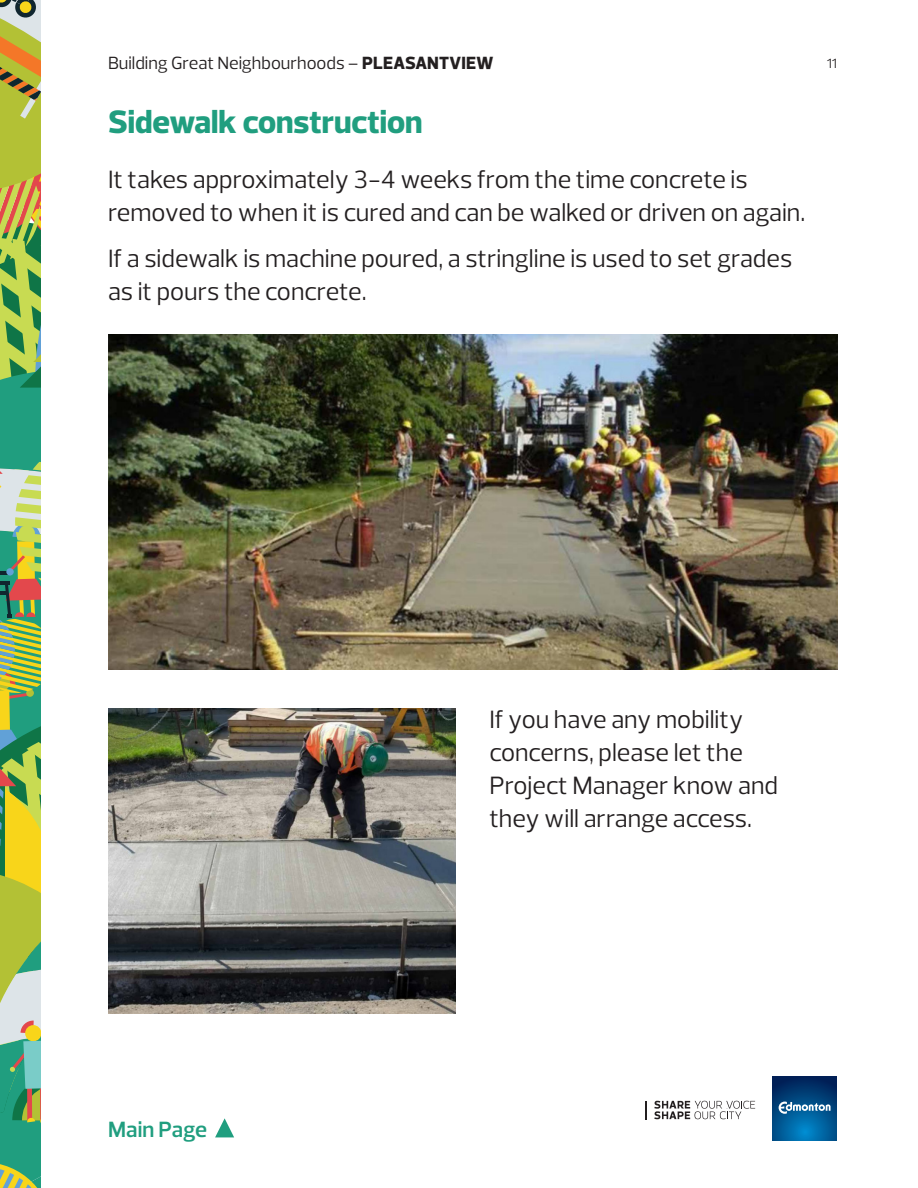
<style>
.page{position:relative;width:918px;height:1188px;background:#fff}
.page>*{position:absolute;margin:0;border:0;box-sizing:border-box;transform-origin:0 0}
.t1{font:800 33px "Prelo";color:#209e7f}
.t2{font:25.5px/33px "Prelo";color:#231f20}
.t3{font:600 22.5px "Prelo";color:#209e7f}
.t4{font:18px "Prelo";color:#231f20}
.t5{font:13.5px "Prelo";color:#231f20}
.s1{font-weight:800}
</style>
<div class="page">
<svg style="left:0;top:0;width:41px;height:1188px;background:#90b361"></svg>
<svg style="left:654px;top:1101px;width:101px;height:18px"></svg>
<svg style="left:645px;top:1101px;width:2px;height:18px"></svg>
<svg style="left:772px;top:1076px;width:65px;height:65px;background:#004a84"></svg>
<svg style="left:779px;top:1102px;width:52px;height:12px"></svg>
<svg style="left:215px;top:1118px;width:19px;height:19px"></svg>
<img style="left:108px;top:709px;width:348px;height:304px">
<img style="left:108px;top:335px;width:730px;height:335px">
<p class="t4" style="left:108px;top:51px;width:387px">Building Great Neighbourhoods – <span class="s1">PLEASANTVIEW</span></p>
<p class="t5" style="left:827px;top:55px;width:12px">11</p>
<p class="t1" style="left:108px;top:101px;width:316px">Sidewalk construction</p>
<p class="t2" style="left:108px;top:163px;width:699px">It takes approximately 3-4 weeks from the time concrete is removed to when it is cured and can be walked or driven on again.</p>
<p class="t2" style="left:108px;top:242px;width:686px">If a sidewalk is machine poured, a stringline is used to set grades as it pours the concrete.</p>
<p class="t3" style="left:108px;top:1116px;width:100px">Main Page</p>
<p class="t2" style="left:489px;top:703px;width:290px">If you have any mobility concerns, please let the<br>Project Manager know and they will arrange access.</p>
</div>
